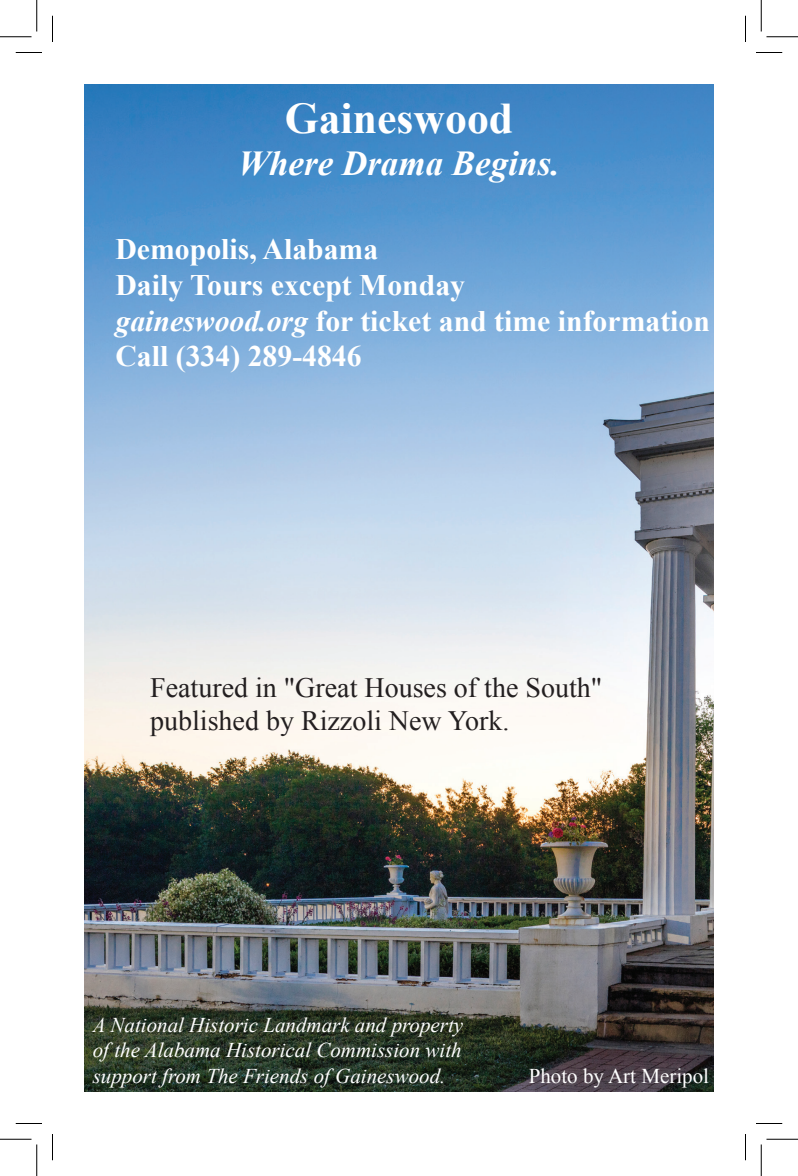
<style>
.page{position:relative;width:798px;height:1176px;background:#fff}
.page>*{position:absolute;margin:0;border:0;box-sizing:border-box;transform-origin:0 0}
.t1{font:700 43.75px "Times New Roman";color:#fff}
.t2{font:italic 700 35px "Times New Roman";color:#fff}
.t3{font:700 29.75px/35.7px "Times New Roman";color:#fff}
.t4{font:28px/33.6px "Times New Roman";color:#231f20}
.t5{font:italic 21px/25.2px "Times New Roman";color:#fff;text-align:justify}
.t6{font:21px "Times New Roman";color:#fff}
.s1{font-style:italic}
</style>
<div class="page">
<img style="left:84px;top:84px;width:630px;height:1008px">
<svg style="left:16px;top:52px;width:26px;height:1px"></svg>
<svg style="left:756px;top:52px;width:26px;height:1px"></svg>
<svg style="left:16px;top:1123px;width:26px;height:1px"></svg>
<svg style="left:756px;top:1123px;width:26px;height:1px"></svg>
<svg style="left:52px;top:16px;width:1px;height:26px"></svg>
<svg style="left:52px;top:1134px;width:1px;height:26px"></svg>
<svg style="left:745px;top:16px;width:1px;height:26px"></svg>
<svg style="left:745px;top:1134px;width:1px;height:26px"></svg>
<hr style="left:0;top:36px;width:32px;height:1px;background:#000">
<hr style="left:766px;top:36px;width:32px;height:1px;background:#000">
<hr style="left:0;top:1139px;width:32px;height:1px;background:#000">
<hr style="left:766px;top:1139px;width:32px;height:1px;background:#000">
<hr style="left:36px;top:0;width:1px;height:32px;background:#000">
<hr style="left:36px;top:1144px;width:1px;height:32px;background:#000">
<hr style="left:761px;top:0;width:1px;height:32px;background:#000">
<hr style="left:761px;top:1144px;width:1px;height:32px;background:#000">
<h1 class="t1" style="left:285px;top:88px;width:230px">Gaineswood</h1>
<h2 class="t2" style="left:238px;top:138px;width:323px">Where Drama Begins.</h2>
<h3 class="t3" style="left:116px;top:231px;width:596px">Demopolis, Alabama<br>Daily Tours except Monday<br><span class="s1">gaineswood.org</span> for ticket and time information<br>Call (334) 289-4846</h3>
<h3 class="t4" style="left:150px;top:670px;width:454px">Featured in "Great Houses of the South" published by Rizzoli New York.</h3>
<p class="t5" style="left:93px;top:1012px;width:372px">A National Historic Landmark and property of the Alabama Historical Commission with support from The Friends of Gaineswood.</p>
<p class="t6" style="left:529px;top:1061px;width:182px">Photo by Art Meripol</p>
</div>
